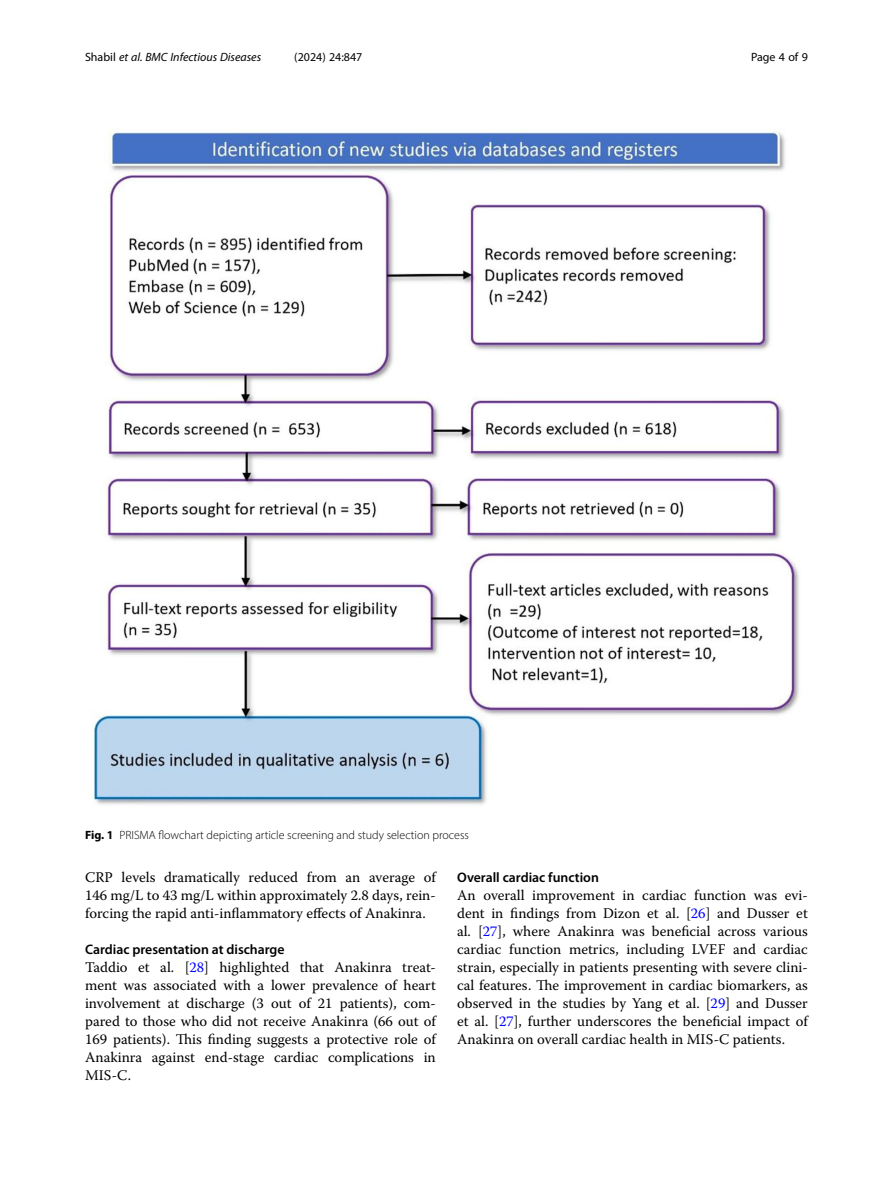
<style>
.page{position:relative;width:893px;height:1191px;background:#fff}
.page>*{position:absolute;margin:0;border:0;box-sizing:border-box;transform-origin:0 0}
.Body_Text{font:14.7px/18px "Warnock Pro";color:#000;text-align:justify}
.Head_2{font:600 13.8px "Myriad Pro";color:#000}
.Figure_Caption{font:300 12px "Myriad Pro";color:#000}
.t1{font:italic 12px "Myriad Pro";color:#000}
.t2{font:12px "Myriad Pro";color:#000}
.s1{font-style:normal}
.s2{font-weight:700}
.s3{color:#00f}
</style>
<div class="page">
<img style="left:93px;top:130px;width:707px;height:675px">
<p class="t1" style="left:85px;top:50px;width:178px"><span class="s1">Shabil</span> et al. BMC Infectious Diseases</p>
<p class="t2" style="left:294px;top:50px;width:70px">(2024) 24:847</p>
<p class="t2" style="left:751px;top:50px;width:58px">Page 4 of 9</p>
<p class="Figure_Caption" style="left:85px;top:827px;width:385px"><span class="s2">Fig. 1</span> PRISMA flowchart depicting article screening and study selection process</p>
<p class="Body_Text" style="left:85px;top:868px;width:352px">CRP levels dramatically reduced from an average of 146 mg/L to 43 mg/L within approximately 2.8 days, rein&shy;forcing the rapid anti-inflammatory effects of Anakinra.</p>
<p class="Head_2" style="left:85px;top:941px;width:201px">Cardiac presentation at discharge</p>
<p class="Body_Text" style="left:85px;top:958px;width:352px">Taddio et al. [<span class="s3">28</span>] highlighted that Anakinra treat&shy;ment was associated with a lower prevalence of heart involvement at discharge (3 out of 21 patients), com&shy;pared to those who did not receive Anakinra (66 out of 169 patients). This finding suggests a protective role of Anakinra against end-stage cardiac complications in MIS-C.</p>
<p class="Head_2" style="left:457px;top:869px;width:143px">Overall cardiac function</p>
<p class="Body_Text" style="left:457px;top:886px;width:352px">An overall improvement in cardiac function was evi&shy;dent in findings from Dizon et al. [<span class="s3">26</span>] and Dusser et al. [<span class="s3">27</span>], where Anakinra was beneficial across various cardiac function metrics, including LVEF and cardiac strain, especially in patients presenting with severe clini&shy;cal features. The improvement in cardiac biomarkers, as observed in the studies by Yang et al. [<span class="s3">29</span>] and Dusser et al. [<span class="s3">27</span>], further underscores the beneficial impact of Anakinra on overall cardiac health in MIS-C patients.</p>
</div>
